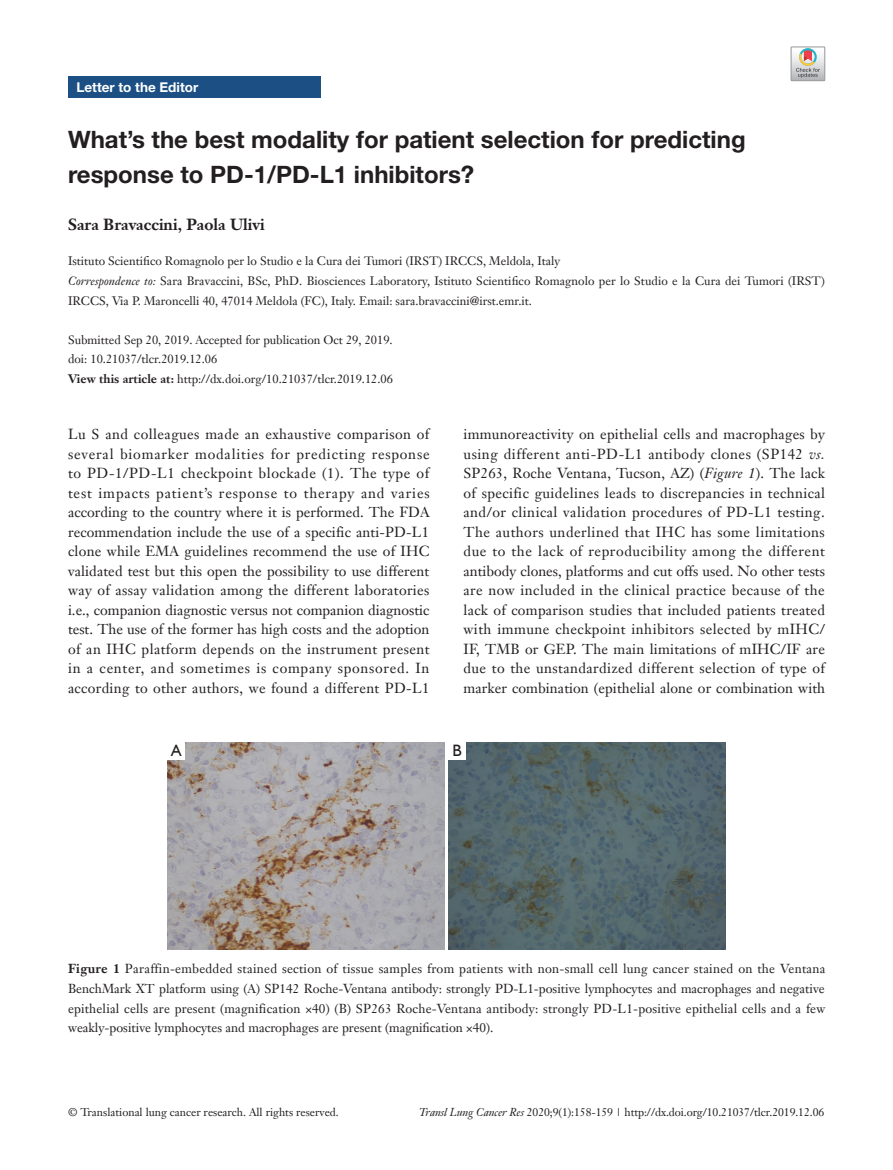
<style>
.page{position:relative;width:893px;height:1170px;background:#fff}
.page>*{position:absolute;margin:0;border:0;box-sizing:border-box;transform-origin:0 0}
.文题{font:700 24px/34.5px "Helvetica Neue LT Pro";color:#231f20}
.t1{font:16.5px "Humanist 521 BT";color:#231f20}
.作者{font:700 15.75px "Janson Text LT";color:#231f20}
.t2{font:14.25px/19.5px "Janson Text LT";letter-spacing:.015em;color:#231f20;text-align:justify}
.栏目{font:700 13.5px "Helvetica Neue LT Pro";color:#fff}
.t3{font:12.75px/19.5px "Janson Text LT";color:#231f20;text-align:justify}
.单位{font:12px/19.5px "Janson Text LT";color:#231f20}
.t4{font:11.25px "Janson Text LT";color:#231f20}
.s1{font-style:italic}
.s2{font-weight:700}
</style>
<div class="page">
<div style="left:68px;top:77px;width:252px;height:21px;background:#1c5085"></div>
<img style="left:168px;top:742px;width:276px;height:207px">
<img style="left:449px;top:742px;width:276px;height:207px">
<div style="left:168px;top:742px;width:17px;height:17px;background:#fff"></div>
<div style="left:449px;top:742px;width:17px;height:17px;background:#fff"></div>
<svg style="left:791px;top:47px;width:34px;height:34px"></svg>
<p class="栏目" style="left:77px;top:79px;width:123px">Letter to the Editor</p>
<p class="文题" style="left:68px;top:122px;width:679px">What’s the best modality for patient selection for predicting response to PD-1/PD-L1 inhibitors?</p>
<p class="作者" style="left:68px;top:214px;width:198px">Sara Bravaccini, Paola Ulivi</p>
<p class="单位" style="left:68px;top:251px;width:494px">Istituto Scientifico Romagnolo per lo Studio e la Cura dei Tumori (IRST) IRCCS, Meldola, Italy</p>
<p class="单位" style="left:68px;top:271px;width:758px"><span class="s1">Correspondence to:</span> Sara Bravaccini, BSc, PhD. Biosciences Laboratory, Istituto Scientifico Romagnolo per lo Studio e la Cura dei Tumori (IRST)<br>IRCCS, Via P. Maroncelli 40, 47014 Meldola (FC), Italy. Email: sara.bravaccini@irst.emr.it.</p>
<p class="单位" style="left:68px;top:329px;width:326px">Submitted Sep 20, 2019. Accepted for publication Oct 29, 2019.</p>
<p class="单位" style="left:68px;top:349px;width:151px">doi: 10.21037/tlcr.2019.12.06</p>
<p class="单位" style="left:68px;top:368px;width:327px"><span class="s2">View this article at:</span> http://dx.doi.org/10.21037/tlcr.2019.12.06</p>
<p class="t2" style="left:68px;top:424px;width:363px">Lu S and colleagues made an exhaustive comparison of several biomarker modalities for predicting response to PD-1/PD-L1 checkpoint blockade (1). The type of test impacts patient’s response to therapy and varies according to the country where it is performed. The FDA recommendation include the use of a specific anti-PD-L1 clone while EMA guidelines recommend the use of IHC validated test but this open the possibility to use different way of assay validation among the different laboratories i.e., companion diagnostic versus not companion diagnostic test. The use of the former has high costs and the adoption of an IHC platform depends on the instrument present in a center, and sometimes is company sponsored. In according to other authors, we found a different PD-L1</p>
<p class="t2" style="left:463px;top:424px;width:363px">immunoreactivity on epithelial cells and macrophages by using different anti-PD-L1 antibody clones (SP142 <span class="s1">vs.<br></span>SP263, Roche Ventana, Tucson, AZ) (<span class="s1">Figure 1</span>). The lack of specific guidelines leads to discrepancies in technical and/or clinical validation procedures of PD-L1 testing.<br>The authors underlined that IHC has some limitations due to the lack of reproducibility among the different antibody clones, platforms and cut offs used. No other tests are now included in the clinical practice because of the lack of comparison studies that included patients treated with immune checkpoint inhibitors selected by mIHC/ IF, TMB or GEP. The main limitations of mIHC/IF are due to the unstandardized different selection of type of marker combination (epithelial alone or combination with</p>
<p class="t1" style="left:171px;top:740px;width:12px">A</p>
<p class="t1" style="left:452px;top:740px;width:11px">B</p>
<p class="t3" style="left:68px;top:959px;width:759px"><span class="s2">Figure 1</span> Paraffin-embedded stained section of tissue samples from patients with non-small cell lung cancer stained on the Ventana BenchMark XT platform using (A) SP142 Roche-Ventana antibody: strongly PD-L1-positive lymphocytes and macrophages and negative epithelial cells are present (magnification ×40) (B) SP263 Roche-Ventana antibody: strongly PD-L1-positive epithelial cells and a few weakly-positive lymphocytes and macrophages are present (magnification ×40).</p>
<p class="t4" style="left:68px;top:1104px;width:272px">© Translational lung cancer research. All rights reserved.</p>
<p class="t4" style="left:419px;top:1104px;width:407px"><span class="s1">Transl Lung Cancer Res</span> 2020;9(1):158-159 | http://dx.doi.org/10.21037/tlcr.2019.12.06</p>
</div>
